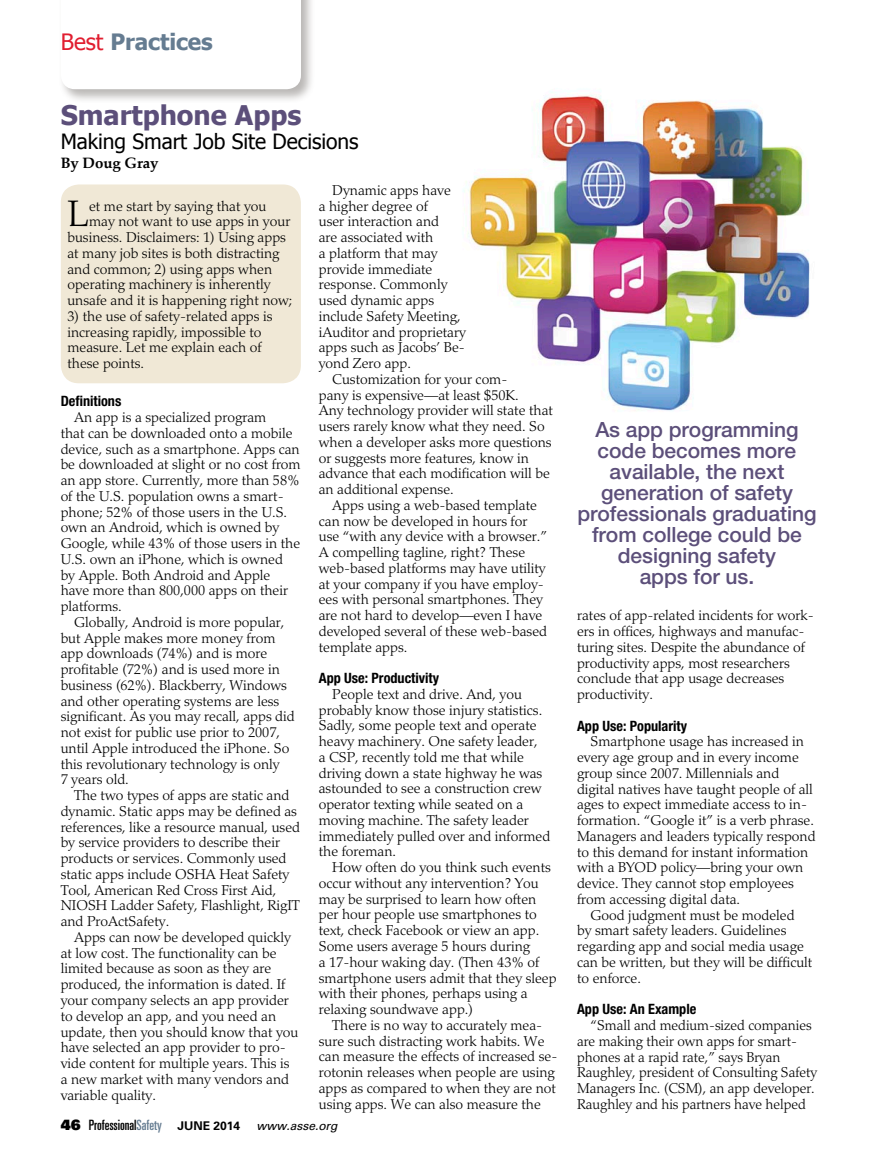
<style>
.page{position:relative;width:878px;height:1175px;background:#fff}
.page>*{position:absolute;margin:0;border:0;box-sizing:border-box;transform-origin:0 0}
.t1{font:300 36.75px "Palatino LT Std";color:#000}
.t2{font:700 27px "Tahoma";color:#5c4f7a}
.t3{font:700 22.5px "Tahoma";color:#657c91}
.t4{font:500 21px/21px "Helvetica Neue LT Std";letter-spacing:-.005em;color:#5c4f7a;text-align:center}
.t5{font:21px "Tahoma";letter-spacing:-.005em;color:#000}
.t6{font:700 15px "Palatino Linotype";color:#000}
.t7{font:300 14.25px/15.8px "Palatino LT Std";color:#000}
.t8{font:700 condensed 14.25px "Helvetica Neue LT Std";color:#000}
.t9{font:ultra-condensed 14.25px "Univers LT Std";color:#000}
.s1{font-weight:400;color:#e11e30}
.s2{font-family:"Univers LT Std X Black";font-stretch:normal}
.s3{color:#657c91}
.s4{font-weight:700;font-stretch:normal;font-size:12px}
.s5{font-style:italic;font-stretch:normal;font-size:12px}
</style>
<div class="page">
<div style="left:61px;top:184px;width:240px;height:199px;background:#f0e8d6;border-radius:18px"></div>
<div style="left:59px;top:0;width:256px;height:103px;background:#76716d;opacity:.5"></div>
<svg style="left:61px;top:0;width:240px;height:89px"></svg>
<img style="left:463px;top:91px;width:347px;height:320px">
<h3 class="t3" style="left:61px;top:26px;width:153px"><span class="s1">Best</span> Practices</h3>
<h2 class="t2" style="left:61px;top:96px;width:242px">Smartphone Apps</h2>
<h3 class="t5" style="left:61px;top:127px;width:299px">Making Smart Job Site Decisions</h3>
<p class="t6" style="left:61px;top:153px;width:99px">By Doug Gray</p>
<h1 class="t1" style="left:67px;top:193px;width:23px">L</h1>
<p class="t7" style="left:89px;top:198px;width:179px">et me start by saying that you</p>
<p class="t7" style="left:89px;top:214px;width:203px">may not want to use apps in your</p>
<p class="t7" style="left:67px;top:230px;width:220px">business. Disclaimers: 1) Using apps</p>
<p class="t7" style="left:67px;top:245px;width:214px">at many job sites is both distracting</p>
<p class="t7" style="left:67px;top:261px;width:206px">and common; 2) using apps when</p>
<p class="t7" style="left:67px;top:277px;width:205px">operating machinery is inherently</p>
<p class="t7" style="left:67px;top:293px;width:226px">unsafe and it is happening right now;</p>
<p class="t7" style="left:67px;top:308px;width:207px">3) the use of safety-related apps is increasing rapidly, impossible to measure. Let me explain each of these points.</p>
<p class="t8" style="left:61px;top:393px;width:62px">Definitions</p>
<p class="t7" style="left:61px;top:409px;width:241px;text-indent:13px">An app is a specialized program<br>that can be downloaded onto a mobile device, such as a smartphone. Apps can be downloaded at slight or no cost from an app store. Currently, more than 58% of the U.S. population owns a smart&shy;phone; 52% of those users in the U.S. own an Android, which is owned by Google, while 43% of those users in the U.S. own an iPhone, which is owned by Apple. Both Android and Apple have more than 800,000 apps on their platforms.</p>
<p class="t7" style="left:61px;top:614px;width:235px;text-indent:13px">Globally, Android is more popular, but Apple makes more money from app downloads (74%) and is more profitable (72%) and is used more in business (62%). Blackberry, Windows and other operating systems are less significant. As you may recall, apps did not exist for public use prior to 2007, until Apple introduced the iPhone. So this revolutionary technology is only<br>7 years old.</p>
<p class="t7" style="left:61px;top:787px;width:241px;text-indent:13px">The two types of apps are static and dynamic. Static apps may be defined as references, like a resource manual, used by service providers to describe their products or services. Commonly used static apps include OSHA Heat Safety Tool, American Red Cross First Aid, NIOSH Ladder Safety, Flashlight, RigIT and ProActSafety.</p>
<p class="t7" style="left:61px;top:929px;width:239px;text-indent:13px">Apps can now be developed quickly at low cost. The functionality can be limited because as soon as they are produced, the information is dated. If your company selects an app provider to develop an app, and you need an update, then you should know that you have selected an app provider to pro&shy;vide content for multiple years. This is a new market with many vendors and variable quality.</p>
<p class="t7" style="left:319px;top:182px;width:149px;text-indent:13px">Dynamic apps have<br>a higher degree of<br>user interaction and<br>are associated with<br>a platform that may provide immediate response. Commonly used dynamic apps include Safety Meeting, iAuditor and proprietary apps such as Jacobs’ Be&shy;yond Zero app.</p>
<p class="t7" style="left:319px;top:371px;width:236px;text-indent:13px">Customization for your com-<br>pany is expensive—at least $50K.<br>Any technology provider will state that users rarely know what they need. So when a developer asks more questions or suggests more features, know in advance that each modification will be an additional expense.</p>
<p class="t7" style="left:319px;top:497px;width:230px;text-indent:13px">Apps using a web-based template can now be developed in hours for use “with any device with a browser.” A compelling tagline, right? These web-based platforms may have utility at your company if you have employ&shy;ees with personal smartphones. They are not hard to develop—even I have developed several of these web-based template apps.</p>
<p class="t8" style="left:319px;top:669px;width:122px">App Use: Productivity</p>
<p class="t7" style="left:319px;top:686px;width:233px;text-indent:13px">People text and drive. And, you probably know those injury statistics.<br>Sadly, some people text and operate heavy machinery. One safety leader,<br>a CSP, recently told me that while driving down a state highway he was astounded to see a construction crew operator texting while seated on a moving machine. The safety leader immediately pulled over and informed the foreman.</p>
<p class="t7" style="left:319px;top:859px;width:239px;text-indent:13px">How often do you think such events occur without any intervention? You may be surprised to learn how often per hour people use smartphones to text, check Facebook or view an app.<br>Some users average 5 hours during<br>a 17-hour waking day. (Then 43% of smartphone users admit that they sleep with their phones, perhaps using a relaxing soundwave app.)</p>
<p class="t7" style="left:319px;top:1017px;width:240px;text-indent:13px">There is no way to accurately mea&shy;sure such distracting work habits. We can measure the effects of increased se&shy;rotonin releases when people are using apps as compared to when they are not using apps. We can also measure the</p>
<p class="t9" style="left:61px;top:1116px;width:278px"><span class="s2">46</span> Professional<span class="s3">Safety</span> <span class="s4">JUNE 2014</span> <span class="s5">www.asse.org</span></p>
<h3 class="t4" style="left:577px;top:419px;width:241px">As app programming code becomes more available, the next generation of safety professionals graduating from college could be designing safety<br>apps for us.</h3>
<p class="t7" style="left:577px;top:608px;width:238px">rates of app-related incidents for work&shy;ers in offices, highways and manufac&shy;turing sites. Despite the abundance of productivity apps, most researchers conclude that app usage decreases productivity.</p>
<p class="t8" style="left:577px;top:717px;width:111px">App Use: Popularity</p>
<p class="t7" style="left:577px;top:734px;width:240px;text-indent:13px">Smartphone usage has increased in every age group and in every income group since 2007. Millennials and digital natives have taught people of all ages to expect immediate access to in&shy;formation. “Google it” is a verb phrase.<br>Managers and leaders typically respond to this demand for instant information with a BYOD policy—bring your own device. They cannot stop employees from accessing digital data.</p>
<p class="t7" style="left:577px;top:907px;width:237px;text-indent:13px">Good judgment must be modeled by smart safety leaders. Guidelines regarding app and social media usage can be written, but they will be difficult to enforce.</p>
<p class="t8" style="left:577px;top:1000px;width:121px">App Use: An Example</p>
<p class="t7" style="left:577px;top:1017px;width:241px;text-indent:14px">“Small and medium-sized companies are making their own apps for smart&shy;phones at a rapid rate,” says Bryan Raughley, president of Consulting Safety Managers Inc. (CSM), an app developer.<br>Raughley and his partners have helped</p>
</div>
